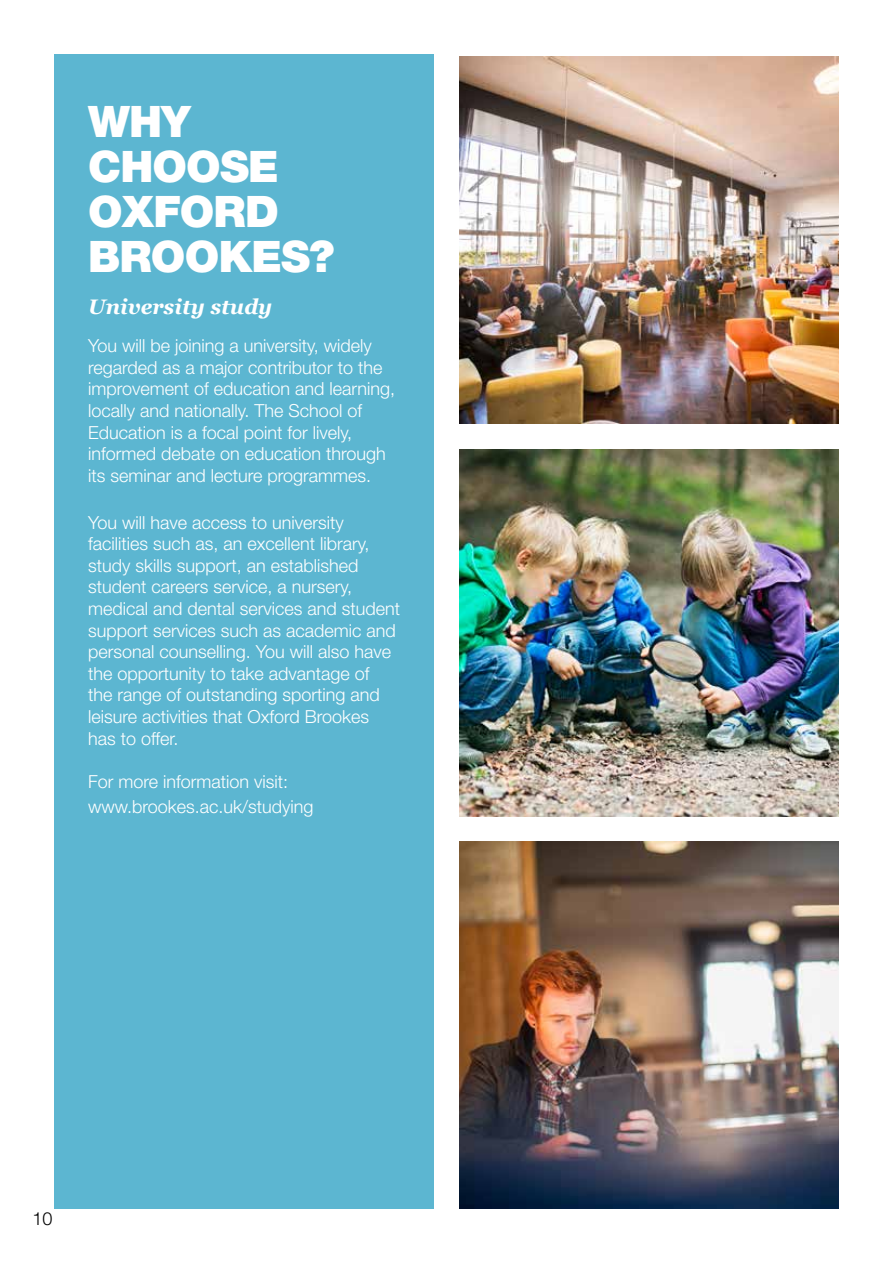
<style>
.page{position:relative;width:893px;height:1263px;background:#fff}
.page>*{position:absolute;margin:0;border:0;box-sizing:border-box;transform-origin:0 0}
.t1{font:900 43.5px/45px "Helvetica Neue";letter-spacing:-.02em;color:#fff}
.t2{font:italic 700 21px "Georgia";color:#fff}
.t3{font:300 18px/21.6px "Helvetica Neue";color:#fff}
.t4{font:300 18px "Helvetica Neue";color:#000}
</style>
<div class="page">
<div style="left:54px;top:54px;width:379px;height:1155px;background:#5cb6d1"></div>
<img style="left:459px;top:56px;width:380px;height:367px">
<img style="left:459px;top:449px;width:380px;height:367px">
<img style="left:459px;top:842px;width:380px;height:367px">
<h1 class="t1" style="left:88px;top:99px;width:248px">WHY<br>CHOOSE<br>OXFORD<br>BROOKES?</h1>
<p class="t2" style="left:88px;top:293px;width:186px">University study</p>
<p class="t3" style="left:88px;top:335px;width:309px">You will be joining a university, widely regarded as a major contributor to the improvement of education and learning, locally and nationally. The School of Education is a focal point for lively, informed debate on education through its seminar and lecture programmes.</p>
<p class="t3" style="left:88px;top:511px;width:314px">You will have access to university facilities such as, an excellent library, study skills support, an established student careers service, a nursery, medical and dental services and student support services such as academic and personal counselling. You will also have the opportunity to take advantage of<br>the range of outstanding sporting and leisure activities that Oxford Brookes has to offer.</p>
<p class="t3" style="left:88px;top:768px;width:227px;line-height:25.2px">For more information visit: www.brookes.ac.uk/studying</p>
<p class="t4" style="left:33px;top:1208px;width:22px">10</p>
</div>
